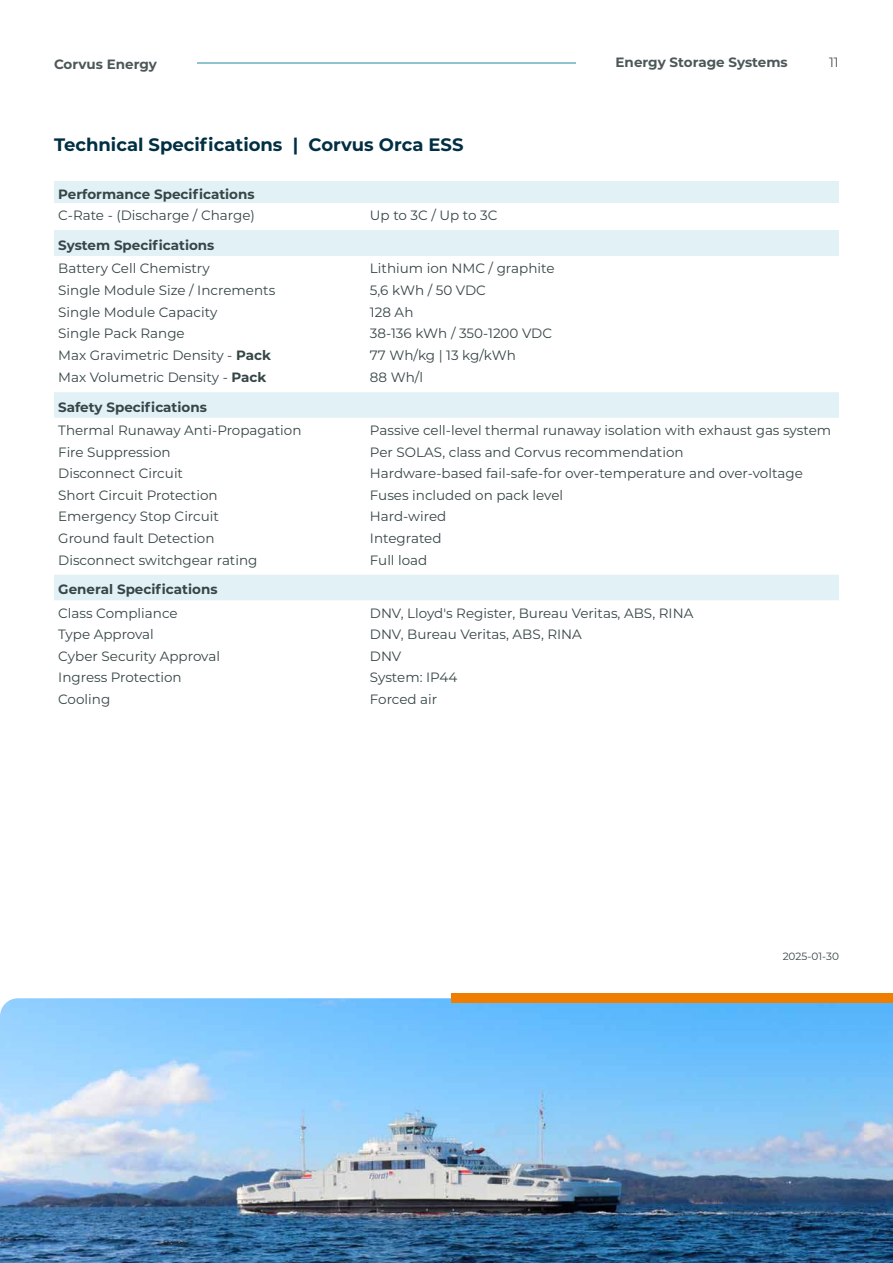
<style>
.page{position:relative;width:893px;height:1263px;background:#fff}
.page>*{position:absolute;margin:0;border:0;box-sizing:border-box;transform-origin:0 0}
.t1{font:700 18px "Montserrat";color:#002f43}
.t2{font:13.5px "Montserrat";color:#364546}
.t3{font:700 13.5px "Montserrat";color:#364546}
.t4{font:700 13.5px "Montserrat";color:#4c5759}
.t5{font:13.5px "Montserrat";color:#4c5759}
.t6{font:10.5px "Montserrat";color:#364546}
.s1{font-weight:700}
</style>
<div class="page">
<hr style="left:197px;top:63px;width:379px;height:1px;background:#90c2cf">
<div style="left:54px;top:181px;width:785px;height:22px;background:#e1f1f5"></div>
<div style="left:54px;top:231px;width:785px;height:25px;background:#e1f1f5"></div>
<div style="left:54px;top:392px;width:785px;height:26px;background:#e1f1f5"></div>
<div style="left:54px;top:575px;width:785px;height:25px;background:#e1f1f5"></div>
<img style="left:0;top:998px;width:893px;height:265px">
<div style="left:452px;top:994px;width:441px;height:9px;background:#ef7d00"></div>
<p class="t4" style="left:54px;top:54px;width:105px">Corvus Energy</p>
<p class="t4" style="left:616px;top:53px;width:174px">Energy Storage Systems</p>
<p class="t5" style="left:829px;top:53px;width:11px">11</p>
<h1 class="t1" style="left:54px;top:132px;width:411px">Technical Specifications | Corvus Orca ESS</h1>
<p class="t3" style="left:58px;top:184px;width:198px">Performance Specifications</p>
<p class="t2" style="left:58px;top:206px;width:198px">C-Rate - (Discharge / Charge)</p>
<p class="t2" style="left:370px;top:206px;width:129px">Up to 3C / Up to 3C</p>
<p class="t3" style="left:58px;top:235px;width:158px">System Specifications</p>
<p class="t2" style="left:58px;top:259px;width:153px">Battery Cell Chemistry</p>
<p class="t2" style="left:370px;top:259px;width:186px">Lithium ion NMC / graphite</p>
<p class="t2" style="left:58px;top:281px;width:219px">Single Module Size / Increments</p>
<p class="t2" style="left:370px;top:281px;width:118px">5,6 kWh / 50 VDC</p>
<p class="t2" style="left:58px;top:302px;width:161px">Single Module Capacity</p>
<p class="t2" style="left:370px;top:302px;width:45px">128 Ah</p>
<p class="t2" style="left:58px;top:324px;width:128px">Single Pack Range</p>
<p class="t2" style="left:370px;top:324px;width:184px">38-136 kWh / 350-1200 VDC</p>
<p class="t2" style="left:58px;top:346px;width:214px">Max Gravimetric Density - <span class="s1">Pack</span></p>
<p class="t2" style="left:370px;top:346px;width:147px">77 Wh/kg | 13 kg/kWh</p>
<p class="t2" style="left:58px;top:368px;width:210px">Max Volumetric Density - <span class="s1">Pack</span></p>
<p class="t2" style="left:370px;top:368px;width:55px">88 Wh/l</p>
<p class="t3" style="left:58px;top:397px;width:150px">Safety Specifications</p>
<p class="t2" style="left:58px;top:421px;width:245px">Thermal Runaway Anti-Propagation</p>
<p class="t2" style="left:370px;top:421px;width:463px">Passive cell-level thermal runaway isolation with exhaust gas system</p>
<p class="t2" style="left:58px;top:443px;width:114px">Fire Suppression</p>
<p class="t2" style="left:370px;top:443px;width:315px">Per SOLAS, class and Corvus recommendation</p>
<p class="t2" style="left:58px;top:464px;width:126px">Disconnect Circuit</p>
<p class="t2" style="left:370px;top:464px;width:434px">Hardware-based fail-safe-for over-temperature and over-voltage</p>
<p class="t2" style="left:58px;top:486px;width:161px">Short Circuit Protection</p>
<p class="t2" style="left:370px;top:486px;width:195px">Fuses included on pack level</p>
<p class="t2" style="left:58px;top:507px;width:162px">Emergency Stop Circuit</p>
<p class="t2" style="left:370px;top:507px;width:78px">Hard-wired</p>
<p class="t2" style="left:58px;top:529px;width:158px">Ground fault Detection</p>
<p class="t2" style="left:370px;top:529px;width:73px">Integrated</p>
<p class="t2" style="left:58px;top:550px;width:201px">Disconnect switchgear rating</p>
<p class="t2" style="left:370px;top:550px;width:59px">Full load</p>
<p class="t3" style="left:58px;top:579px;width:161px">General Specifications</p>
<p class="t2" style="left:58px;top:603px;width:121px">Class Compliance</p>
<p class="t2" style="left:370px;top:603px;width:325px">DNV, Lloyd's Register, Bureau Veritas, ABS, RINA</p>
<p class="t2" style="left:58px;top:625px;width:97px">Type Approval</p>
<p class="t2" style="left:370px;top:625px;width:213px">DNV, Bureau Veritas, ABS, RINA</p>
<p class="t2" style="left:58px;top:647px;width:163px">Cyber Security Approval</p>
<p class="t2" style="left:370px;top:647px;width:33px">DNV</p>
<p class="t2" style="left:58px;top:668px;width:125px">Ingress Protection</p>
<p class="t2" style="left:370px;top:668px;width:89px">System: IP44</p>
<p class="t2" style="left:58px;top:690px;width:54px">Cooling</p>
<p class="t2" style="left:370px;top:690px;width:69px">Forced air</p>
<p class="t6" style="left:783px;top:948px;width:58px">2025-01-30</p>
</div>
